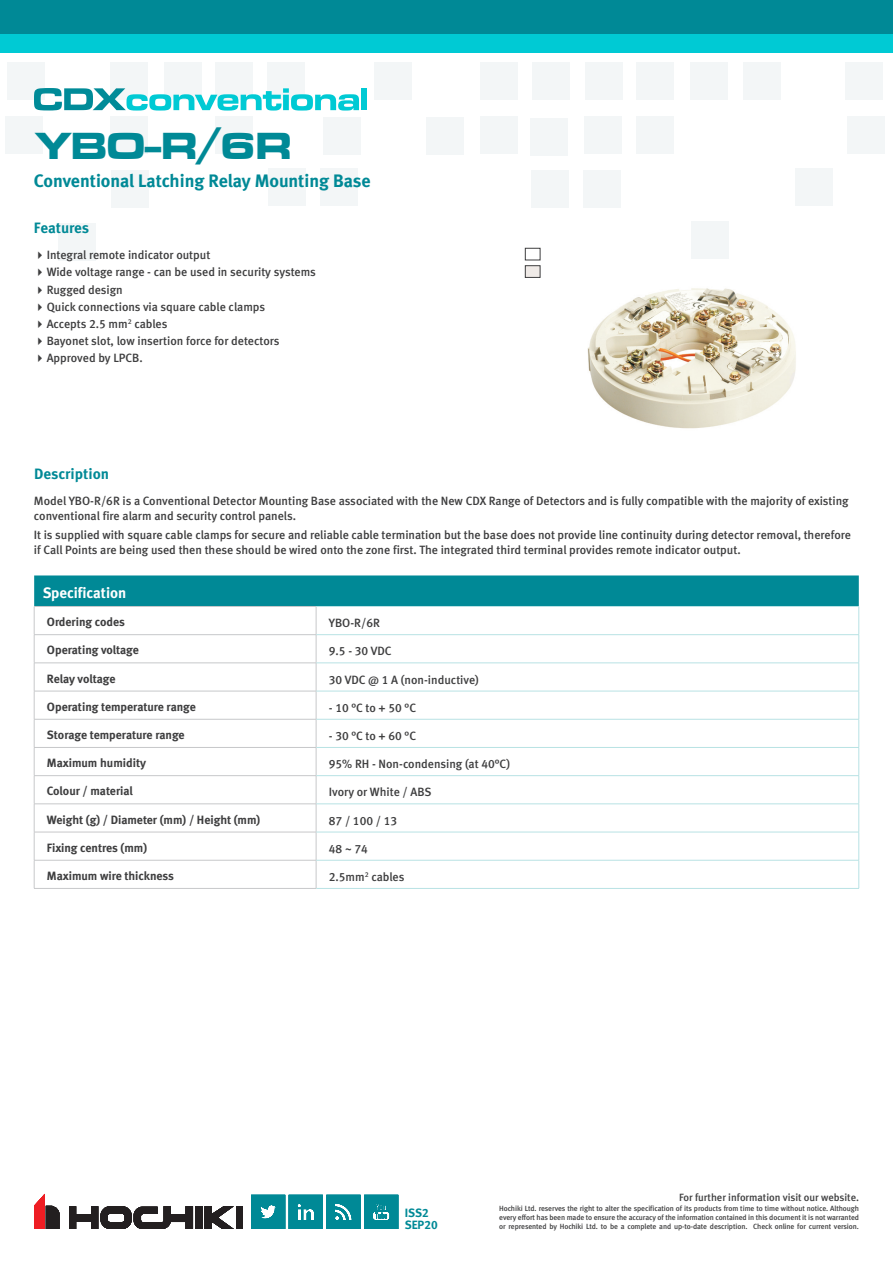
<style>
.page{position:relative;width:893px;height:1263px;background:#fff}
.page>*{position:absolute;margin:0;border:0;box-sizing:border-box;transform-origin:0 0}
.t1{font:39px "Microgramma D Bold Exte";color:#008996}
.Product_description{font:18px "Meta Bold CE Lf";letter-spacing:-.005em;color:#008996}
.t2{font:700 15px "Meta Pro";letter-spacing:-.005em;color:#008996}
.t3{font:15px "Meta Bold CE Lf";color:#fff}
.Table_-_Headers{font:12px/15px "Meta Medium CELF";color:#3e3e3f}
.Table_-_Headers-2{font:12px "Meta Bold CE Lf";color:#3e3e3f}
.Table_body_text{font:12px "Meta Medium CELF";color:#3e3e3f}
.t4{font:12px/12px "Meta Bold CE Lf";color:#008996}
.t5{font:10.5px "Meta Medium CELF";color:#3e3e3f}
.t6{font:7.5px/9px "Meta Medium CELF";letter-spacing:-.01em;color:#3e3e3f;text-align:justify}
</style>
<div class="page">
<div style="left:0;top:0;width:893px;height:34px;background:#008996"></div>
<div style="left:0;top:34px;width:893px;height:18px;background:#00cad4"></div>
<svg style="left:251px;top:1195px;width:147px;height:34px;background:#2298a4"></svg>
<svg style="left:34px;top:1194px;width:25px;height:35px"></svg>
<svg style="left:69px;top:1206px;width:124px;height:23px"></svg>
<div style="left:195px;top:1206px;width:8px;height:23px;background:#231f20"></div>
<svg style="left:205px;top:1206px;width:29px;height:23px"></svg>
<div style="left:236px;top:1206px;width:7px;height:23px;background:#231f20"></div>
<div style="left:691px;top:222px;width:37px;height:37px;background:#f3f6f7"></div>
<div style="left:796px;top:168px;width:37px;height:37px;background:#f3f6f7"></div>
<div style="left:532px;top:170px;width:37px;height:37px;background:#f3f6f7"></div>
<div style="left:480px;top:116px;width:37px;height:37px;background:#f3f6f7"></div>
<div style="left:531px;top:118px;width:37px;height:37px;background:#f3f6f7"></div>
<div style="left:323px;top:117px;width:37px;height:37px;background:#f3f6f7"></div>
<div style="left:426px;top:117px;width:37px;height:37px;background:#f3f6f7"></div>
<div style="left:268px;top:168px;width:37px;height:37px;background:#f3f6f7"></div>
<div style="left:320px;top:168px;width:37px;height:37px;background:#f3f6f7"></div>
<div style="left:583px;top:170px;width:37px;height:37px;background:#f3f6f7"></div>
<div style="left:584px;top:116px;width:37px;height:37px;background:#f3f6f7"></div>
<div style="left:637px;top:63px;width:37px;height:37px;background:#f3f6f7"></div>
<div style="left:690px;top:63px;width:38px;height:37px;background:#f3f6f7"></div>
<div style="left:743px;top:63px;width:37px;height:37px;background:#f3f6f7"></div>
<div style="left:845px;top:63px;width:37px;height:37px;background:#f3f6f7"></div>
<div style="left:847px;top:116px;width:37px;height:37px;background:#f3f6f7"></div>
<div style="left:585px;top:63px;width:37px;height:37px;background:#f3f6f7"></div>
<div style="left:533px;top:63px;width:37px;height:37px;background:#f3f6f7"></div>
<div style="left:480px;top:63px;width:37px;height:37px;background:#f3f6f7"></div>
<div style="left:375px;top:63px;width:37px;height:37px;background:#f3f6f7"></div>
<div style="left:5px;top:116px;width:37px;height:37px;background:#f3f6f7"></div>
<div style="left:111px;top:116px;width:37px;height:37px;background:#f3f6f7"></div>
<div style="left:112px;top:170px;width:37px;height:37px;background:#f3f6f7"></div>
<div style="left:111px;top:63px;width:37px;height:37px;background:#f3f6f7"></div>
<div style="left:164px;top:63px;width:37px;height:37px;background:#f3f6f7"></div>
<div style="left:216px;top:63px;width:37px;height:37px;background:#f3f6f7"></div>
<div style="left:7px;top:63px;width:37px;height:37px;background:#f3f6f7"></div>
<div style="left:267px;top:63px;width:38px;height:37px;background:#f3f6f7"></div>
<div style="left:637px;top:116px;width:37px;height:37px;background:#f3f6f7"></div>
<div style="left:58px;top:224px;width:37px;height:37px;background:#f3f6f7"></div>
<div style="left:215px;top:116px;width:37px;height:37px;background:#f3f6f7"></div>
<svg style="left:34px;top:88px;width:325px;height:23px"></svg>
<div style="left:362px;top:88px;width:5px;height:22px;background:#00cad4"></div>
<hr style="left:34px;top:888px;width:282px;height:1px;background:#c7c8ca">
<svg style="left:34px;top:575px;width:825px;height:313px"></svg>
<hr style="left:316px;top:888px;width:543px;height:1px;background:#b8e2e4">
<img style="left:587px;top:288px;width:209px;height:141px">
<div style="left:525px;top:248px;width:15px;height:12px;background:#fff;border:1px solid #3e3e3f"></div>
<div style="left:525px;top:266px;width:15px;height:12px;background:#efeae7;border:1px solid #3e3e3f"></div>
<p class="t1" style="left:35px;top:120px;width:257px">YBO-R/6R</p>
<p class="Product_description" style="left:34px;top:169px;width:338px">Conventional Latching Relay Mounting Base</p>
<p class="t2" style="left:34px;top:216px;width:57px">Features</p>
<p class="Table_-_Headers" style="left:47px;top:248px;width:165px">Integral remote indicator output</p>
<p class="Table_-_Headers" style="left:47px;top:265px;width:271px">Wide voltage range - can be used in security systems</p>
<p class="Table_-_Headers" style="left:47px;top:282px;width:78px">Rugged design</p>
<p class="Table_-_Headers" style="left:47px;top:299px;width:220px">Quick connections via square cable clamps</p>
<p class="Table_-_Headers" style="left:47px;top:316px;width:122px">Accepts 2.5 mm<sup>2</sup> cables</p>
<p class="Table_-_Headers" style="left:47px;top:333px;width:234px">Bayonet slot, low insertion force for detectors</p>
<p class="Table_-_Headers" style="left:47px;top:350px;width:98px">Approved by LPCB.</p>
<p class="t2" style="left:34px;top:462px;width:77px">Description</p>
<p class="Table_-_Headers" style="left:34px;top:493px;width:816px">Model YBO-R/6R is a Conventional Detector Mounting Base associated with the New CDX Range of Detectors and is fully compatible with the majority of existing conventional fire alarm and security control panels.</p>
<p class="Table_-_Headers" style="left:34px;top:528px;width:818px">It is supplied with square cable clamps for secure and reliable cable termination but the base does not provide line continuity during detector removal, therefore if Call Points are being used then these should be wired onto the zone first. The integrated third terminal provides remote indicator output.</p>
<p class="t3" style="left:43px;top:583px;width:85px">Specification</p>
<p class="Table_-_Headers-2" style="left:47px;top:614px;width:79px">Ordering codes</p>
<p class="Table_body_text" style="left:329px;top:616px;width:53px">YBO-R/6R</p>
<p class="Table_-_Headers-2" style="left:47px;top:643px;width:93px">Operating voltage</p>
<p class="Table_body_text" style="left:329px;top:644px;width:64px">9.5 - 30 VDC</p>
<p class="Table_-_Headers-2" style="left:47px;top:671px;width:70px">Relay voltage</p>
<p class="Table_body_text" style="left:329px;top:672px;width:152px">30 VDC @ 1 A (non-inductive)</p>
<p class="Table_-_Headers-2" style="left:47px;top:699px;width:150px">Operating temperature range</p>
<p class="Table_body_text" style="left:329px;top:700px;width:89px">-10°Cto+50°C</p>
<p class="Table_-_Headers-2" style="left:47px;top:727px;width:139px">Storage temperature range</p>
<p class="Table_body_text" style="left:329px;top:728px;width:89px">-30°Cto+60°C</p>
<p class="Table_-_Headers-2" style="left:47px;top:755px;width:101px">Maximum humidity</p>
<p class="Table_body_text" style="left:329px;top:757px;width:183px">95% RH - Non-condensing (at 40°C)</p>
<p class="Table_-_Headers-2" style="left:47px;top:783px;width:87px">Colour / material</p>
<p class="Table_body_text" style="left:329px;top:785px;width:104px">Ivory or White / ABS</p>
<p class="Table_-_Headers-2" style="left:47px;top:812px;width:215px">Weight (g) / Diameter (mm) / Height (mm)</p>
<p class="Table_body_text" style="left:329px;top:813px;width:70px">87 / 100 / 13</p>
<p class="Table_-_Headers-2" style="left:47px;top:840px;width:102px">Fixing centres (mm)</p>
<p class="Table_body_text" style="left:329px;top:841px;width:40px">48 ~ 74</p>
<p class="Table_-_Headers-2" style="left:47px;top:868px;width:129px">Maximum wire thickness</p>
<p class="Table_body_text" style="left:329px;top:869px;width:77px">2.5mm<sup>2</sup> cables</p>
<p class="t4" style="left:405px;top:1207px;width:35px">ISS2<br>SEP20</p>
<p class="t5" style="left:679px;top:1191px;width:181px">For further information visit our website.</p>
<p class="t6" style="left:499px;top:1204px;width:361px">Hochiki Ltd. reserves the right to alter the specification of its products from time to time without notice. Although every effort has been made to ensure the accuracy of the information contained in this document it is not warranted or represented by Hochiki Ltd. to be a complete and up-to-date description. Check online for current version.</p>
</div>
